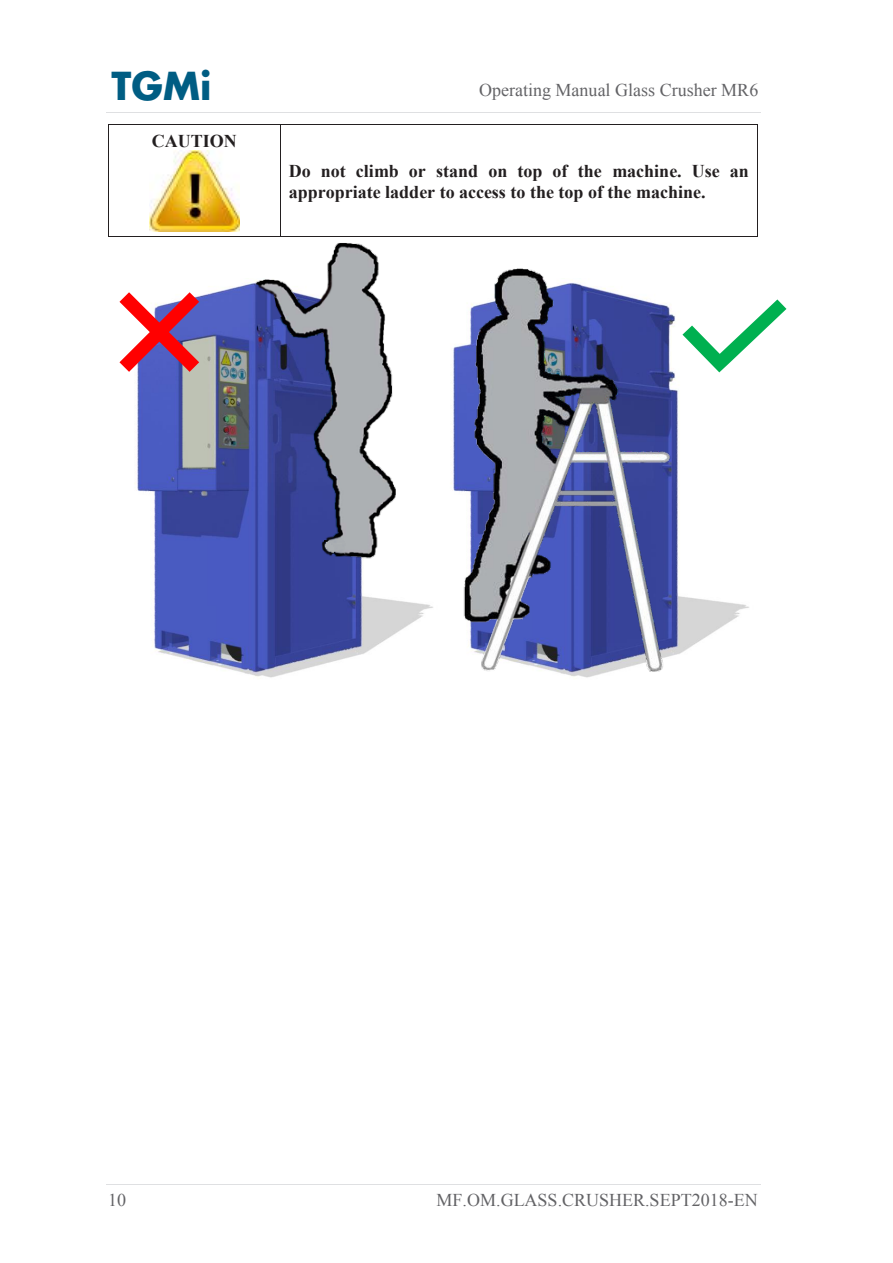
<style>
.page{position:relative;width:893px;height:1263px;background:#fff}
.page>*{position:absolute;margin:0;border:0;box-sizing:border-box;transform-origin:0 0}
.t1{font:700 37.5px "Futura Std";color:#005d83}
.t2{font:700 18px/20.7px "Times New Roman";color:#231f20}
.t3{font:18px "Times New Roman";color:#636366}
</style>
<div class="page">
<hr style="left:106px;top:112px;width:654px;height:1px;background:#dfe0e2">
<hr style="left:106px;top:1184px;width:654px;height:1px;background:#dfe0e2">
<hr style="left:109px;top:125px;width:171px;height:1px;background:#231f20">
<hr style="left:281px;top:125px;width:476px;height:1px;background:#231f20">
<hr style="left:108px;top:125px;width:1px;height:111px;background:#231f20">
<hr style="left:109px;top:236px;width:171px;height:1px;background:#231f20">
<hr style="left:280px;top:125px;width:1px;height:111px;background:#231f20">
<hr style="left:281px;top:236px;width:476px;height:1px;background:#231f20">
<hr style="left:757px;top:125px;width:1px;height:111px;background:#231f20">
<img style="left:150px;top:151px;width:90px;height:81px">
<img style="left:134px;top:285px;width:615px;height:393px">
<img style="left:425px;top:268px;width:265px;height:409px">
<img style="left:245px;top:236px;width:167px;height:333px">
<svg style="left:682px;top:299px;width:104px;height:73px"></svg>
<svg style="left:119px;top:292px;width:80px;height:80px"></svg>
<p class="t1" style="left:112px;top:61px;width:101px">TGMi</p>
<p class="t2" style="left:152px;top:130px;width:86px">CAUTION</p>
<p class="t3" style="left:479px;top:78px;width:281px">Operating Manual Glass Crusher MR6</p>
<p class="t2" style="left:289px;top:160px;width:462px">Do not climb or stand on top of the machine. Use an appropriate ladder to access to the top of the machine.</p>
<p class="t3" style="left:108px;top:1188px;width:19px">10</p>
<p class="t3" style="left:437px;top:1188px;width:323px">MF.OM.GLASS.CRUSHER.SEPT2018-EN</p>
</div>
